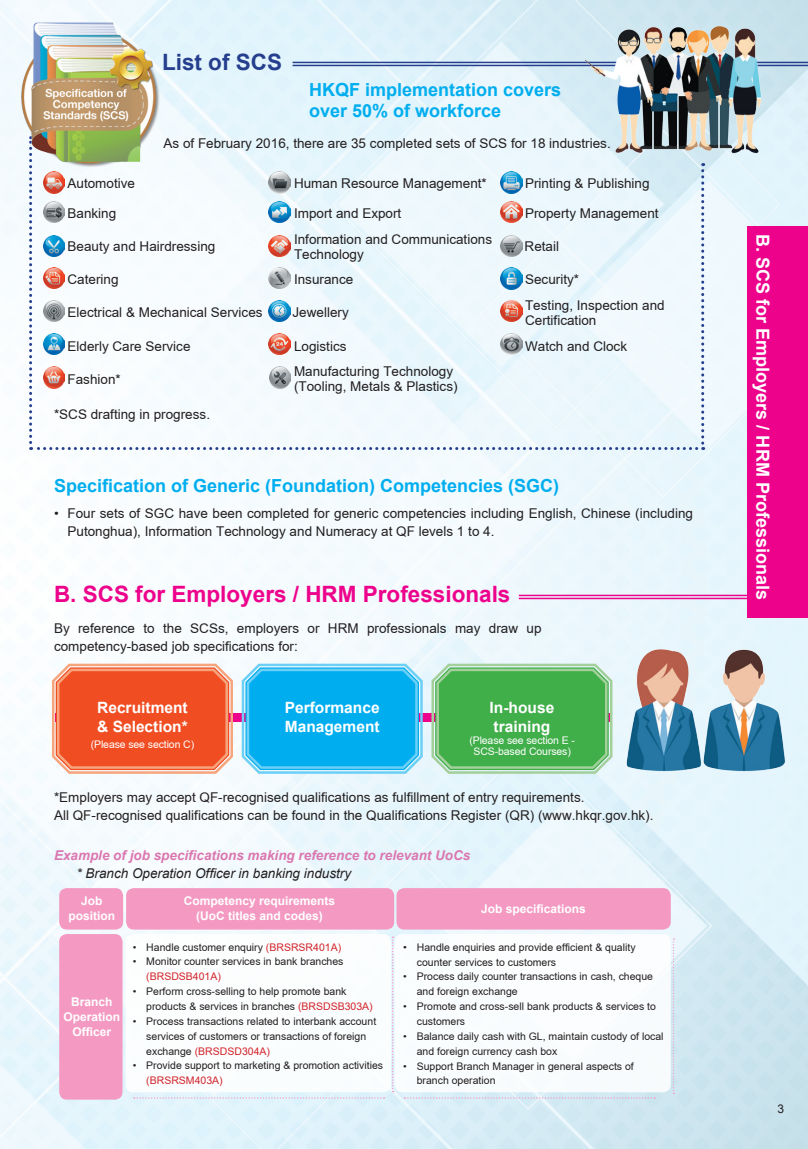
<style>
.page{position:relative;width:808px;height:1149px;background:#fff}
.page>*{position:absolute;margin:0;border:0;box-sizing:border-box;transform-origin:0 0}
.t1{font:700 22.5px "Arial";color:#ed028c}
.t2{font:700 22.5px "Arial";color:#253f8e}
.t3{font:700 18px/21px "Arial";color:#00aeef}
.t4{font:700 18px "Arial";color:#fff}
.t5{font:700 15.6px/18.9px "Arial";color:#fff}
.t6{font:13.5px/15px "Arial";color:#231f20}
.t7{font:italic 700 13.5px "Arial";color:#db77b0}
.t8{font:italic 13.5px "Arial";color:#231f20}
.t9{font:700 12px/14.9px "Arial";color:#fff;text-align:center}
.t10{font:12px "Arial";color:#231f20}
.t11{font:10.5px/14.9px "Arial";color:#231f20}
.t12{font:10.5px/10.5px "Arial";letter-spacing:-.01em;color:#fff;text-align:center}
.s1{color:#d1232a}
.s2{font-size:10.8px}
</style>
<div class="page">
<img style="left:0;top:0;width:808px;height:1148px">
<svg style="left:29px;top:136px;width:675px;height:314px"></svg>
<hr style="left:293px;top:62px;width:515px;height:1px;background:#253f8e">
<hr style="left:293px;top:65px;width:515px;height:1px;background:#253f8e">
<hr style="left:519px;top:594px;width:289px;height:2px;background:#ed028c">
<hr style="left:519px;top:597px;width:289px;height:2px;background:#ed028c">
<img style="left:43px;top:172px;width:22px;height:21px">
<img style="left:43px;top:201px;width:22px;height:22px">
<img style="left:501px;top:201px;width:21px;height:22px">
<img style="left:43px;top:267px;width:22px;height:22px">
<img style="left:43px;top:300px;width:22px;height:21px">
<img style="left:43px;top:333px;width:22px;height:21px">
<img style="left:43px;top:367px;width:22px;height:21px">
<img style="left:43px;top:235px;width:22px;height:21px">
<img style="left:269px;top:201px;width:21px;height:22px">
<img style="left:269px;top:235px;width:21px;height:21px">
<img style="left:269px;top:267px;width:21px;height:22px">
<img style="left:269px;top:300px;width:21px;height:21px">
<img style="left:269px;top:333px;width:21px;height:21px">
<img style="left:270px;top:367px;width:21px;height:21px">
<img style="left:501px;top:172px;width:21px;height:21px">
<img style="left:269px;top:172px;width:21px;height:21px">
<img style="left:501px;top:235px;width:21px;height:21px">
<img style="left:501px;top:268px;width:21px;height:21px">
<img style="left:501px;top:300px;width:21px;height:21px">
<img style="left:501px;top:333px;width:21px;height:21px">
<img style="left:621px;top:645px;width:166px;height:128px">
<img style="left:585px;top:24px;width:177px;height:131px">
<svg style="left:50px;top:661px;width:565px;height:114px;background:#7f9f8b"></svg>
<div style="left:436px;top:668px;width:171px;height:100px;border:2px solid #a3cf9a;border-radius:13px"></div>
<div style="left:59px;top:887px;width:64px;height:42px;background:#f499c2;border-radius:8px"></div>
<div style="left:59px;top:933px;width:64px;height:166px;background:#f499c2;border-radius:8px"></div>
<div style="left:125px;top:933px;width:266px;height:158px;background:#fff;border-radius:8px"></div>
<div style="left:395px;top:933px;width:276px;height:158px;background:#fff;border-radius:8px"></div>
<div style="left:126px;top:887px;width:268px;height:42px;background:#f499c2;border-radius:8px"></div>
<div style="left:396px;top:887px;width:275px;height:42px;background:#f499c2;border-radius:8px"></div>
<svg style="left:392px;top:936px;width:2px;height:155px"></svg>
<svg style="left:673px;top:938px;width:1px;height:155px"></svg>
<svg style="left:134px;top:1096px;width:251px;height:2px"></svg>
<svg style="left:404px;top:1096px;width:251px;height:2px"></svg>
<img style="left:18px;top:18px;width:144px;height:152px">
<div style="left:747px;top:226px;width:61px;height:391px;background:#ed028c"></div>
<p class="t2" style="left:162px;top:47px;width:122px">List of SCS</p>
<p class="t3" style="left:309px;top:79px;width:254px">HKQF implementation covers over 50% of workforce</p>
<p class="t6" style="left:164px;top:135px;width:449px">As of February 2016, there are 35 completed sets of SCS for 18 industries.</p>
<p class="t6" style="left:54px;top:176px;width:83px">• Automotive</p>
<p class="t6" style="left:294px;top:176px;width:194px">Human Resource Management*</p>
<p class="t6" style="left:525px;top:176px;width:126px">Printing &amp; Publishing</p>
<p class="t6" style="left:54px;top:206px;width:64px">• Banking</p>
<p class="t6" style="left:294px;top:206px;width:109px">Import and Export</p>
<p class="t6" style="left:525px;top:206px;width:135px">Property Management</p>
<p class="t6" style="left:294px;top:231px;width:200px">Information and Communications<br>Technology</p>
<p class="t6" style="left:54px;top:272px;width:66px">• Catering</p>
<p class="t6" style="left:294px;top:272px;width:61px">Insurance</p>
<p class="t6" style="left:525px;top:272px;width:56px">Security*</p>
<p class="t6" style="left:525px;top:297px;width:141px">Testing, Inspection and<br>Certification</p>
<p class="t6" style="left:58px;top:338px;width:134px">• Elderly Care Service</p>
<p class="t6" style="left:294px;top:338px;width:54px">Logistics</p>
<p class="t6" style="left:525px;top:338px;width:104px">Watch and Clock</p>
<p class="t6" style="left:294px;top:364px;width:165px">Manufacturing Technology (Tooling, Metals &amp; Plastics)</p>
<p class="t6" style="left:54px;top:406px;width:158px">*SCS drafting in progress.</p>
<p class="t6" style="left:68px;top:238px;width:149px">Beauty and Hairdressing</p>
<p class="t6" style="left:525px;top:238px;width:36px">Retail</p>
<p class="t6" style="left:68px;top:304px;width:197px">Electrical &amp; Mechanical Services</p>
<p class="t6" style="left:293px;top:304px;width:58px">Jewellery</p>
<p class="t6" style="left:68px;top:371px;width:55px">Fashion*</p>
<p class="t3" style="left:54px;top:475px;width:507px">Specification of Generic (Foundation) Competencies (SGC)</p>
<p class="t6" style="left:68px;top:504px;width:627px;line-height:18px;text-indent:-14px">• Four sets of SGC have been completed for generic competencies including English, Chinese (including<br>Putonghua), Information Technology and Numeracy at QF levels 1 to 4.</p>
<p class="t1" style="left:54px;top:579px;width:458px">B. SCS for Employers / HRM Professionals</p>
<p class="t6" style="left:54px;top:619px;width:489px;line-height:18px">By reference to the SCSs, employers or HRM professionals may draw up competency-based job specifications for:</p>
<p class="t5" style="left:97px;top:698px;width:92px">Recruitment &amp; Selection*</p>
<p class="t5" style="left:285px;top:698px;width:96px">Performance<br>Management</p>
<p class="t5" style="left:490px;top:698px;width:66px">In-house training</p>
<p class="t12" style="left:469px;top:735px;width:107px">(Please see section E -<br>SCS-based Courses)</p>
<p class="t12" style="left:91px;top:738px;width:105px">(Please see section C)</p>
<p class="t6" style="left:54px;top:787px;width:601px;line-height:18px">*Employers may accept QF-recognised qualifications as fulfillment of entry requirements.<br>All QF-recognised qualifications can be found in the Qualifications Register (QR) (www.hkqr.gov.hk).</p>
<p class="t7" style="left:54px;top:846px;width:418px">Example of job specifications making reference to relevant UoCs</p>
<p class="t8" style="left:76px;top:864px;width:276px">* Branch Operation Officer in banking industry</p>
<p class="t9" style="left:68px;top:893px;width:48px">Job position</p>
<p class="t9" style="left:184px;top:893px;width:153px">Competency requirements</p>
<p class="t9" style="left:196px;top:908px;width:128px">(UoC titles and codes)</p>
<p class="t9" style="left:63px;top:994px;width:58px">Branch<br>Operation<br>Officer</p>
<p class="t11" style="left:133px;top:939px;width:210px">• Handle customer enquiry <span class="s1">(BRSRSR401A)</span></p>
<p class="t11" style="left:146px;top:954px;width:199px;text-indent:-14px">• Monitor counter services in bank branches <span class="s1">(BRSDSB401A)</span></p>
<p class="t11" style="left:146px;top:983px;width:228px;text-indent:-14px">• Perform cross-selling to help promote bank products &amp; services in branches <span class="s1">(BRSDSB303A)</span></p>
<p class="t11" style="left:146px;top:1013px;width:231px;text-indent:-14px">• Process transactions related to interbank account services of customers or transactions of foreign exchange <span class="s1">(BRSDSD304A)</span></p>
<p class="t11" style="left:146px;top:1058px;width:238px;text-indent:-14px">• Provide support to marketing &amp; promotion activities <span class="s1">(BRSRSM403A)</span></p>
<p class="t9" style="left:481px;top:901px;width:106px">Job specifications</p>
<p class="t11" style="left:417px;top:939px;width:220px;text-indent:-14px"><span class="s2">•</span> Handle enquiries and provide efficient &amp; quality counter services to customers</p>
<p class="t11" style="left:417px;top:969px;width:238px;text-indent:-14px">• Process daily counter transactions in cash, cheque and foreign exchange</p>
<p class="t11" style="left:417px;top:998px;width:241px;text-indent:-14px">• Promote and cross-sell bank products &amp; services to customers</p>
<p class="t11" style="left:417px;top:1028px;width:248px;text-indent:-14px">• Balance daily cash with GL, maintain custody of local and foreign currency cash box</p>
<p class="t11" style="left:417px;top:1058px;width:219px;text-indent:-14px">• Support Branch Manager in general aspects of branch operation</p>
<p class="t4" style="left:775px;top:234px;width:367px;rotate:90deg">B. SCS for Employers / HRM Professionals</p>
<p class="t10" style="left:778px;top:1101px;width:8px">3</p>
</div>
